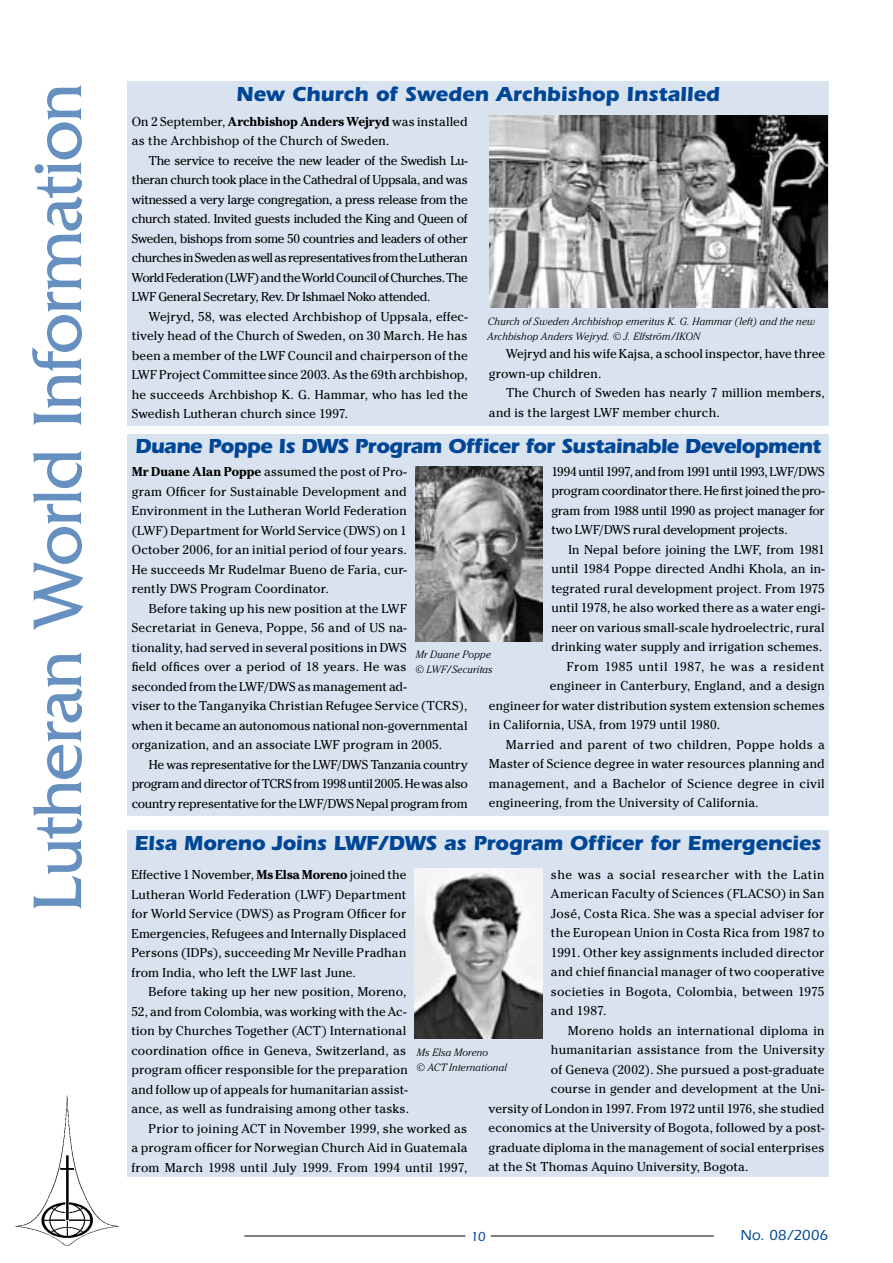
<style>
.page{position:relative;width:893px;height:1263px;background:#fff}
.page>*{position:absolute;margin:0;border:0;box-sizing:border-box;transform-origin:0 0}
.t1{font:72px "Friz Quadrata";letter-spacing:-.02em;color:#6690c0}
.t2{font:700 21px "Itc Eras";letter-spacing:-.015em;color:#004696}
.t3{font:700 21px "Itc Eras";letter-spacing:-.035em;color:#004696}
.t4{font:500 15px "Itc Eras";letter-spacing:.005em;color:#004696}
.t5{font:500 13.5px "Itc Eras";color:#004696}
.t6{font:12.75px/19.5px "Cheltenham";letter-spacing:.005em;color:#000;text-align:justify}
.t7{font:12.75px "Cheltenham";letter-spacing:.025em;color:#000}
.t8{font:12.75px "Cheltenham";letter-spacing:.04em;color:#000}
.t9{font:italic 300 10.5px/15px "Cheltenham";letter-spacing:.015em;color:#000}
.s1{font-weight:700}
</style>
<div class="page">
<hr style="left:491px;top:1235px;width:223px;height:1px;background:#000">
<hr style="left:244px;top:1235px;width:221px;height:1px;background:#000">
<img style="left:15px;top:1095px;width:105px;height:151px">
<div style="left:128px;top:81px;width:701px;height:344px;background:#d9e3ef"></div>
<img style="left:489px;top:115px;width:338px;height:193px">
<div style="left:127px;top:434px;width:702px;height:381px;background:#d9e3ef"></div>
<div style="left:127px;top:830px;width:702px;height:347px;background:#d9e3ef"></div>
<img style="left:415px;top:466px;width:128px;height:175px">
<img style="left:415px;top:868px;width:127px;height:170px">
<h1 class="t1" style="left:17px;top:912px;width:830px;rotate:-90deg">Lutheran World Information</h1>
<h2 class="t2" style="left:236px;top:82px;width:485px">New Church of Sweden Archbishop Installed</h2>
<p class="t6" style="left:132px;top:112px;width:337px">On 2 September, <span class="s1">Archbishop Anders Wejryd</span> was installed as the Archbishop of the Church of Sweden.</p>
<p class="t6" style="left:132px;top:151px;width:338px;text-indent:17px">The service to receive the new leader of the Swedish Lu&shy;theran church took place in the Cathedral of Uppsala, and was witnessed a very large congregation, a press release from the church stated. Invited guests included the King and Queen of Sweden, bishops from some 50 countries and leaders of other churches in Sweden as well as representatives from the Lutheran World Federation (LWF) and the World Council of Churches. The LWF General Secretary, Rev. Dr Ishmael Noko attended.</p>
<p class="t6" style="left:132px;top:307px;width:337px;text-indent:17px">Wejryd, 58, was elected Archbishop of Uppsala, effec&shy;tively head of the Church of Sweden, on 30 March. He has been a member of the LWF Council and chairperson of the LWF Project Committee since 2003. As the 69th archbishop, he succeeds Archbishop K. G. Hammar, who has led the Swedish Lutheran church since 1997.</p>
<p class="t9" style="left:488px;top:314px;width:329px">Church of Sweden Archbishop emeritus K. G. Hammar (left) and the new<br>Archbishop Anders Wejryd. © J. Elfström/IKON</p>
<p class="t6" style="left:489px;top:344px;width:338px;text-indent:17px">Wejryd and his wife Kajsa, a school inspector, have three grown-up children.</p>
<p class="t6" style="left:489px;top:383px;width:337px;text-indent:17px">The Church of Sweden has nearly 7 million members, and is the largest LWF member church.</p>
<h2 class="t3" style="left:135px;top:434px;width:688px">Duane Poppe Is DWS Program Officer for Sustainable Development</h2>
<p class="t6" style="left:551px;top:462px;width:275px">1994 until 1997, and from 1991 until 1993, LWF/DWS program coordinator there. He first joined the pro&shy;gram from 1988 until 1990 as project manager for two LWF/DWS rural development projects.</p>
<p class="t6" style="left:568px;top:540px;width:258px">In Nepal before joining the LWF, from 1981</p>
<p class="t6" style="left:551px;top:559px;width:275px">until 1984 Poppe directed Andhi Khola, an in-</p>
<p class="t6" style="left:551px;top:579px;width:275px">tegrated rural development project. From 1975</p>
<p class="t6" style="left:551px;top:598px;width:275px">until 1978, he also worked there as a water engi-</p>
<p class="t6" style="left:551px;top:618px;width:275px">neer on various small-scale hydroelectric, rural</p>
<p class="t6" style="left:551px;top:637px;width:272px">drinking water supply and irrigation schemes.</p>
<p class="t8" style="left:567px;top:659px;width:259px">From 1985 until 1987, he was a resident</p>
<p class="t6" style="left:550px;top:676px;width:276px">engineer in Canterbury, England, and a design</p>
<p class="t6" style="left:489px;top:696px;width:337px">engineer for water distribution system extension schemes</p>
<p class="t6" style="left:489px;top:715px;width:233px">in California, USA, from 1979 until 1980.</p>
<p class="t7" style="left:506px;top:737px;width:320px">Married and parent of two children, Poppe holds a</p>
<p class="t6" style="left:489px;top:754px;width:337px">Master of Science degree in water resources planning and</p>
<p class="t6" style="left:489px;top:774px;width:337px">management, and a Bachelor of Science degree in civil</p>
<p class="t6" style="left:489px;top:793px;width:271px">engineering, from the University of California.</p>
<p class="t6" style="left:132px;top:462px;width:277px"><span class="s1">Mr Duane Alan Poppe</span> assumed the post of Pro&shy;gram Officer for Sustainable Development and Environment in the Lutheran World Federation (LWF) Department for World Service (DWS) on 1<br>October 2006, for an initial period of four years.<br>He succeeds Mr Rudelmar Bueno de Faria, cur&shy;rently DWS Program Coordinator.</p>
<p class="t6" style="left:132px;top:599px;width:337px;text-align:left;text-indent:17px">Before taking up his new position at the LWF Secretariat in Geneva, Poppe, 56 and of US na-<br>tionality, had served in several positions in DWS<br>field offices over a period of 18 years. He was<br>seconded from the LWF/DWS as management ad-<br>viser to the Tanganyika Christian Refugee Service (TCRS), when it became an autonomous national non-governmental organization, and an associate LWF program in 2005.</p>
<p class="t6" style="left:132px;top:755px;width:337px;text-indent:17px">He was representative for the LWF/DWS Tanzania country program and director of TCRS from 1998 until 2005. He was also country representative for the LWF/DWS Nepal program from</p>
<p class="t9" style="left:415px;top:647px;width:79px">Mr Duane Poppe © LWF/Securitas</p>
<h2 class="t2" style="left:134px;top:831px;width:688px">Elsa Moreno Joins LWF/DWS as Program Officer for Emergencies</h2>
<p class="t6" style="left:131px;top:865px;width:276px">Effective 1 November, <span class="s1">Ms Elsa Moreno</span> joined the Lutheran World Federation (LWF) Department for World Service (DWS) as Program Officer for Emergencies, Refugees and Internally Displaced Persons (IDPs), succeeding Mr Neville Pradhan from India, who left the LWF last June.</p>
<p class="t6" style="left:148px;top:982px;width:259px">Before taking up her new position, Moreno,</p>
<p class="t6" style="left:131px;top:1001px;width:276px">52, and from Colombia, was working with the Ac-</p>
<p class="t6" style="left:131px;top:1021px;width:276px">tion by Churches Together (ACT) International</p>
<p class="t6" style="left:131px;top:1040px;width:276px">coordination office in Geneva, Switzerland, as</p>
<p class="t6" style="left:131px;top:1060px;width:278px">program officer responsible for the preparation</p>
<p class="t6" style="left:131px;top:1079px;width:278px">and follow up of appeals for humanitarian assist-</p>
<p class="t6" style="left:131px;top:1099px;width:279px">ance, as well as fundraising among other tasks.</p>
<p class="t6" style="left:148px;top:1118px;width:320px">Prior to joining ACT in November 1999, she worked as</p>
<p class="t6" style="left:131px;top:1138px;width:337px">a program officer for Norwegian Church Aid in Guatemala</p>
<p class="t6" style="left:131px;top:1157px;width:337px">from March 1998 until July 1999. From 1994 until 1997,</p>
<p class="t6" style="left:551px;top:865px;width:275px">she was a social researcher with the Latin American Faculty of Sciences (FLACSO) in San José, Costa Rica. She was a special adviser for the European Union in Costa Rica from 1987 to 1991. Other key assignments included director and chief financial manager of two cooperative societies in Bogota, Colombia, between 1975 and 1987.</p>
<p class="t6" style="left:568px;top:1021px;width:258px">Moreno holds an international diploma in</p>
<p class="t6" style="left:551px;top:1040px;width:275px">humanitarian assistance from the University</p>
<p class="t6" style="left:551px;top:1060px;width:275px">of Geneva (2002). She pursued a post-graduate</p>
<p class="t6" style="left:551px;top:1079px;width:275px">course in gender and development at the Uni-</p>
<p class="t6" style="left:489px;top:1099px;width:337px">versity of London in 1997. From 1972 until 1976, she studied</p>
<p class="t6" style="left:489px;top:1118px;width:337px">economics at the University of Bogota, followed by a post-</p>
<p class="t6" style="left:489px;top:1138px;width:337px">graduate diploma in the management of social enterprises</p>
<p class="t6" style="left:489px;top:1157px;width:261px">at the St Thomas Aquino University, Bogota.</p>
<p class="t9" style="left:416px;top:1045px;width:92px">Ms Elsa Moreno<br>© ACT International</p>
<p class="t5" style="left:471px;top:1229px;width:16px">10</p>
<p class="t4" style="left:740px;top:1227px;width:89px">No. 08/2006</p>
</div>
